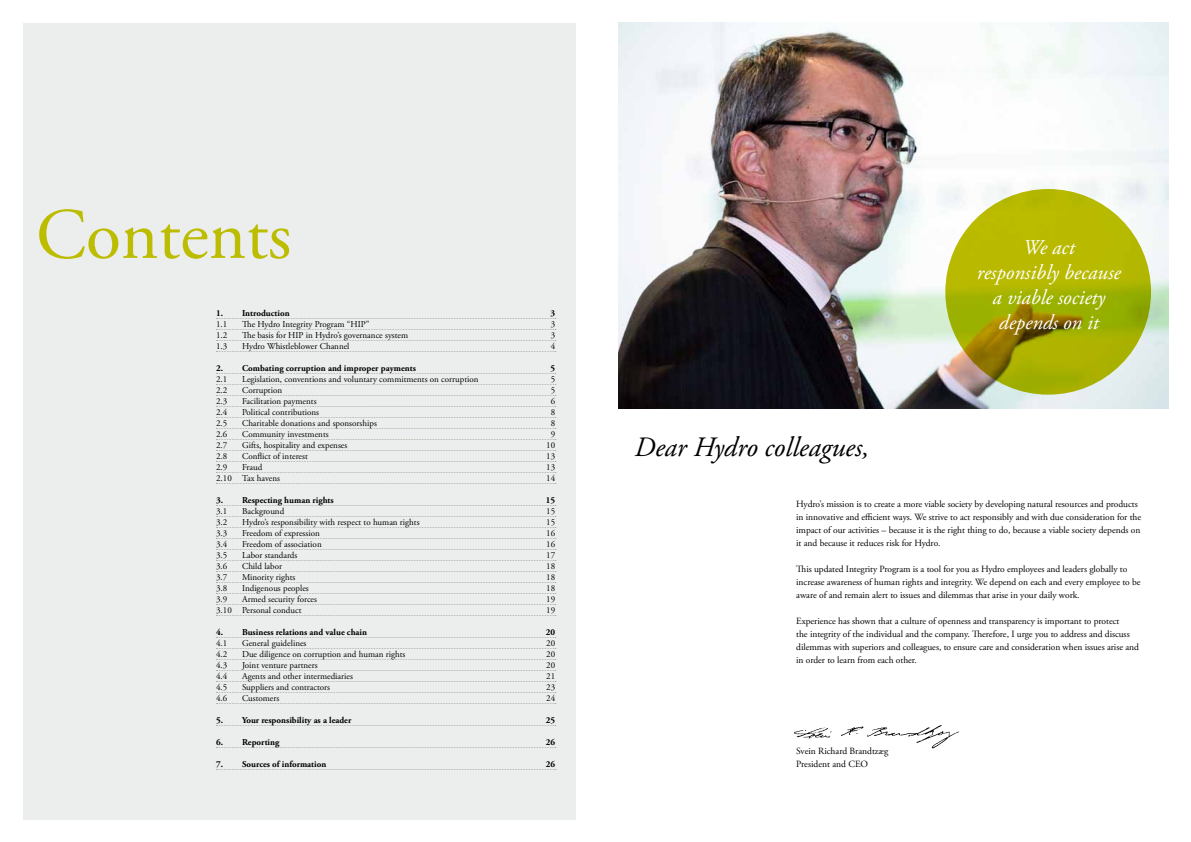
<style>
.page{position:relative;width:1191px;height:842px;background:#fff}
.page>*{position:absolute;margin:0;border:0;box-sizing:border-box;transform-origin:0 0}
.t1{font:72px "Adobe Garamond Pro";letter-spacing:-.005em;color:#bcbd00}
.t2{font:italic 28px "Adobe Garamond Pro";letter-spacing:-.005em;color:#000}
.t3{font:italic 21px/25px "Adobe Garamond Pro";letter-spacing:-.005em;color:#fff;text-align:center}
.t4{font:9.5px/13px "Adobe Garamond Pro";letter-spacing:-.005em;color:#000}
.t5{font:9px "Adobe Garamond Pro";color:#000}
.t6{font:700 9px "Adobe Garamond Pro";color:#000}
</style>
<div class="page">
<div style="left:23px;top:23px;width:552px;height:796px;background:#eceded"></div>
<img style="left:618px;top:23px;width:550px;height:385px">
<svg style="left:216px;top:318px;width:340px;height:1px"></svg>
<svg style="left:216px;top:329px;width:340px;height:1px"></svg>
<svg style="left:216px;top:340px;width:340px;height:1px"></svg>
<svg style="left:216px;top:351px;width:340px;height:1px"></svg>
<svg style="left:216px;top:373px;width:340px;height:1px"></svg>
<svg style="left:216px;top:384px;width:340px;height:1px"></svg>
<svg style="left:216px;top:395px;width:340px;height:1px"></svg>
<svg style="left:216px;top:406px;width:340px;height:1px"></svg>
<svg style="left:216px;top:417px;width:340px;height:1px"></svg>
<svg style="left:216px;top:428px;width:340px;height:1px"></svg>
<svg style="left:216px;top:439px;width:340px;height:1px"></svg>
<svg style="left:216px;top:450px;width:340px;height:1px"></svg>
<svg style="left:216px;top:461px;width:340px;height:1px"></svg>
<svg style="left:216px;top:472px;width:340px;height:1px"></svg>
<svg style="left:216px;top:483px;width:340px;height:1px"></svg>
<svg style="left:216px;top:505px;width:340px;height:1px"></svg>
<svg style="left:216px;top:516px;width:340px;height:1px"></svg>
<svg style="left:216px;top:527px;width:340px;height:1px"></svg>
<svg style="left:216px;top:538px;width:340px;height:1px"></svg>
<svg style="left:216px;top:549px;width:340px;height:1px"></svg>
<svg style="left:216px;top:560px;width:340px;height:1px"></svg>
<svg style="left:216px;top:571px;width:340px;height:1px"></svg>
<svg style="left:216px;top:582px;width:340px;height:1px"></svg>
<svg style="left:216px;top:593px;width:340px;height:1px"></svg>
<svg style="left:216px;top:604px;width:340px;height:1px"></svg>
<svg style="left:216px;top:615px;width:340px;height:1px"></svg>
<svg style="left:216px;top:637px;width:340px;height:1px"></svg>
<svg style="left:216px;top:648px;width:340px;height:1px"></svg>
<svg style="left:216px;top:659px;width:340px;height:1px"></svg>
<svg style="left:216px;top:670px;width:340px;height:1px"></svg>
<svg style="left:216px;top:681px;width:340px;height:1px"></svg>
<svg style="left:216px;top:692px;width:340px;height:1px"></svg>
<svg style="left:216px;top:703px;width:340px;height:1px"></svg>
<svg style="left:216px;top:725px;width:340px;height:1px"></svg>
<svg style="left:216px;top:747px;width:340px;height:1px"></svg>
<svg style="left:216px;top:769px;width:340px;height:1px"></svg>
<svg style="left:945px;top:189px;width:206px;height:206px;background:#a9ad01"></svg>
<img style="left:794px;top:725px;width:164px;height:24px">
<h1 class="t1" style="left:36px;top:192px;width:257px">Contents</h1>
<p class="t6" style="left:216px;top:308px;width:75px">1. Introduction</p>
<p class="t6" style="left:550px;top:308px;width:6px">3</p>
<p class="t5" style="left:216px;top:319px;width:13px">1.1</p>
<p class="t5" style="left:242px;top:319px;width:129px">The Hydro Integrity Program “HIP”</p>
<p class="t5" style="left:551px;top:319px;width:6px">3</p>
<p class="t5" style="left:216px;top:330px;width:13px">1.2</p>
<p class="t5" style="left:242px;top:330px;width:168px">The basis for HIP in Hydro’s governance system</p>
<p class="t5" style="left:551px;top:330px;width:6px">3</p>
<p class="t5" style="left:216px;top:341px;width:13px">1.3</p>
<p class="t5" style="left:242px;top:341px;width:109px">Hydro Whistleblower Channel</p>
<p class="t5" style="left:551px;top:341px;width:6px">4</p>
<p class="t6" style="left:216px;top:363px;width:201px">2. Combating corruption and improper payments</p>
<p class="t6" style="left:550px;top:363px;width:6px">5</p>
<p class="t5" style="left:216px;top:374px;width:13px">2.1</p>
<p class="t5" style="left:242px;top:374px;width:238px">Legislation, conventions and voluntary commitments on corruption</p>
<p class="t5" style="left:551px;top:374px;width:6px">5</p>
<p class="t5" style="left:216px;top:385px;width:13px">2.2</p>
<p class="t5" style="left:242px;top:385px;width:42px">Corruption</p>
<p class="t5" style="left:551px;top:385px;width:6px">5</p>
<p class="t5" style="left:216px;top:396px;width:13px">2.3</p>
<p class="t5" style="left:242px;top:396px;width:76px">Facilitation payments</p>
<p class="t5" style="left:551px;top:396px;width:6px">6</p>
<p class="t5" style="left:216px;top:407px;width:13px">2.4</p>
<p class="t5" style="left:242px;top:407px;width:79px">Political contributions</p>
<p class="t5" style="left:551px;top:407px;width:6px">8</p>
<p class="t5" style="left:216px;top:418px;width:13px">2.5</p>
<p class="t5" style="left:242px;top:418px;width:136px">Charitable donations and sponsorships</p>
<p class="t5" style="left:551px;top:418px;width:6px">8</p>
<p class="t5" style="left:216px;top:429px;width:13px">2.6</p>
<p class="t5" style="left:242px;top:429px;width:88px">Community investments</p>
<p class="t5" style="left:551px;top:429px;width:6px">9</p>
<p class="t5" style="left:216px;top:440px;width:13px">2.7</p>
<p class="t5" style="left:242px;top:440px;width:107px">Gifts, hospitality and expenses</p>
<p class="t5" style="left:546px;top:440px;width:10px">10</p>
<p class="t5" style="left:216px;top:451px;width:13px">2.8</p>
<p class="t5" style="left:242px;top:451px;width:67px">Conflict of interest</p>
<p class="t5" style="left:546px;top:451px;width:10px">13</p>
<p class="t5" style="left:216px;top:462px;width:13px">2.9</p>
<p class="t5" style="left:242px;top:462px;width:22px">Fraud</p>
<p class="t5" style="left:546px;top:462px;width:10px">13</p>
<p class="t5" style="left:216px;top:473px;width:66px">2.10 Tax havens</p>
<p class="t5" style="left:546px;top:473px;width:10px">14</p>
<p class="t6" style="left:216px;top:495px;width:119px">3. Respecting human rights</p>
<p class="t6" style="left:546px;top:495px;width:11px">15</p>
<p class="t5" style="left:216px;top:506px;width:13px">3.1</p>
<p class="t5" style="left:242px;top:506px;width:44px">Background</p>
<p class="t5" style="left:546px;top:506px;width:10px">15</p>
<p class="t5" style="left:216px;top:517px;width:13px">3.2</p>
<p class="t5" style="left:242px;top:517px;width:179px">Hydro’s responsibility with respect to human rights</p>
<p class="t5" style="left:546px;top:517px;width:10px">15</p>
<p class="t5" style="left:216px;top:528px;width:13px">3.3</p>
<p class="t5" style="left:242px;top:528px;width:79px">Freedom of expression</p>
<p class="t5" style="left:546px;top:528px;width:10px">16</p>
<p class="t5" style="left:216px;top:539px;width:13px">3.4</p>
<p class="t5" style="left:242px;top:539px;width:81px">Freedom of association</p>
<p class="t5" style="left:546px;top:539px;width:10px">16</p>
<p class="t5" style="left:216px;top:550px;width:13px">3.5</p>
<p class="t5" style="left:242px;top:550px;width:57px">Labor standards</p>
<p class="t5" style="left:546px;top:550px;width:10px">17</p>
<p class="t5" style="left:216px;top:561px;width:13px">3.6</p>
<p class="t5" style="left:242px;top:561px;width:41px">Child labor</p>
<p class="t5" style="left:546px;top:561px;width:10px">18</p>
<p class="t5" style="left:216px;top:572px;width:13px">3.7</p>
<p class="t5" style="left:242px;top:572px;width:55px">Minority rights</p>
<p class="t5" style="left:546px;top:572px;width:10px">18</p>
<p class="t5" style="left:216px;top:583px;width:13px">3.8</p>
<p class="t5" style="left:242px;top:583px;width:68px">Indigenous peoples</p>
<p class="t5" style="left:546px;top:583px;width:10px">18</p>
<p class="t5" style="left:216px;top:594px;width:13px">3.9</p>
<p class="t5" style="left:242px;top:594px;width:76px">Armed security forces</p>
<p class="t5" style="left:546px;top:594px;width:10px">19</p>
<p class="t5" style="left:216px;top:605px;width:87px">3.10 Personal conduct</p>
<p class="t5" style="left:546px;top:605px;width:10px">19</p>
<p class="t6" style="left:216px;top:627px;width:153px">4. Business relations and value chain</p>
<p class="t6" style="left:546px;top:627px;width:11px">20</p>
<p class="t5" style="left:216px;top:638px;width:13px">4.1</p>
<p class="t5" style="left:242px;top:638px;width:66px">General guidelines</p>
<p class="t5" style="left:546px;top:638px;width:10px">20</p>
<p class="t5" style="left:216px;top:649px;width:13px">4.2</p>
<p class="t5" style="left:242px;top:649px;width:165px">Due diligence on corruption and human rights</p>
<p class="t5" style="left:546px;top:649px;width:10px">20</p>
<p class="t5" style="left:216px;top:660px;width:13px">4.3</p>
<p class="t5" style="left:242px;top:660px;width:77px">Joint venture partners</p>
<p class="t5" style="left:546px;top:660px;width:10px">20</p>
<p class="t5" style="left:216px;top:671px;width:13px">4.4</p>
<p class="t5" style="left:242px;top:671px;width:112px">Agents and other intermediaries</p>
<p class="t5" style="left:546px;top:671px;width:10px">21</p>
<p class="t5" style="left:216px;top:682px;width:13px">4.5</p>
<p class="t5" style="left:242px;top:682px;width:90px">Suppliers and contractors</p>
<p class="t5" style="left:546px;top:682px;width:10px">23</p>
<p class="t5" style="left:216px;top:693px;width:13px">4.6</p>
<p class="t5" style="left:242px;top:693px;width:39px">Customers</p>
<p class="t5" style="left:546px;top:693px;width:10px">24</p>
<p class="t6" style="left:216px;top:715px;width:137px">5. Your responsibility as a leader</p>
<p class="t6" style="left:546px;top:715px;width:11px">25</p>
<p class="t6" style="left:216px;top:737px;width:65px">6. Reporting</p>
<p class="t6" style="left:546px;top:737px;width:11px">26</p>
<p class="t6" style="left:216px;top:759px;width:112px">7. Sources of information</p>
<p class="t6" style="left:546px;top:759px;width:11px">26</p>
<h2 class="t2" style="left:634px;top:431px;width:236px">Dear Hydro colleagues,</h2>
<h3 class="t3" style="left:977px;top:235px;width:145px">We act<br>responsibly because a viable society depends on it</h3>
<p class="t4" style="left:796px;top:498px;width:346px">Hydro’s mission is to create a more viable society by developing natural resources and products in innovative and efficient ways. We strive to act responsibly and with due consideration for the impact of our activities – because it is the right thing to do, because a viable society depends on it and because it reduces risk for Hydro.</p>
<p class="t4" style="left:796px;top:563px;width:346px">This updated Integrity Program is a tool for you as Hydro employees and leaders globally to increase awareness of human rights and integrity. We depend on each and every employee to be aware of and remain alert to issues and dilemmas that arise in your daily work.</p>
<p class="t4" style="left:796px;top:615px;width:344px">Experience has shown that a culture of openness and transparency is important to protect<br>the integrity of the individual and the company. Therefore, I urge you to address and discuss dilemmas with superiors and colleagues, to ensure care and consideration when issues arise and in order to learn from each other.</p>
<p class="t4" style="left:796px;top:745px;width:94px">Svein Richard Brandtzæg<br>President and CEO</p>
</div>
